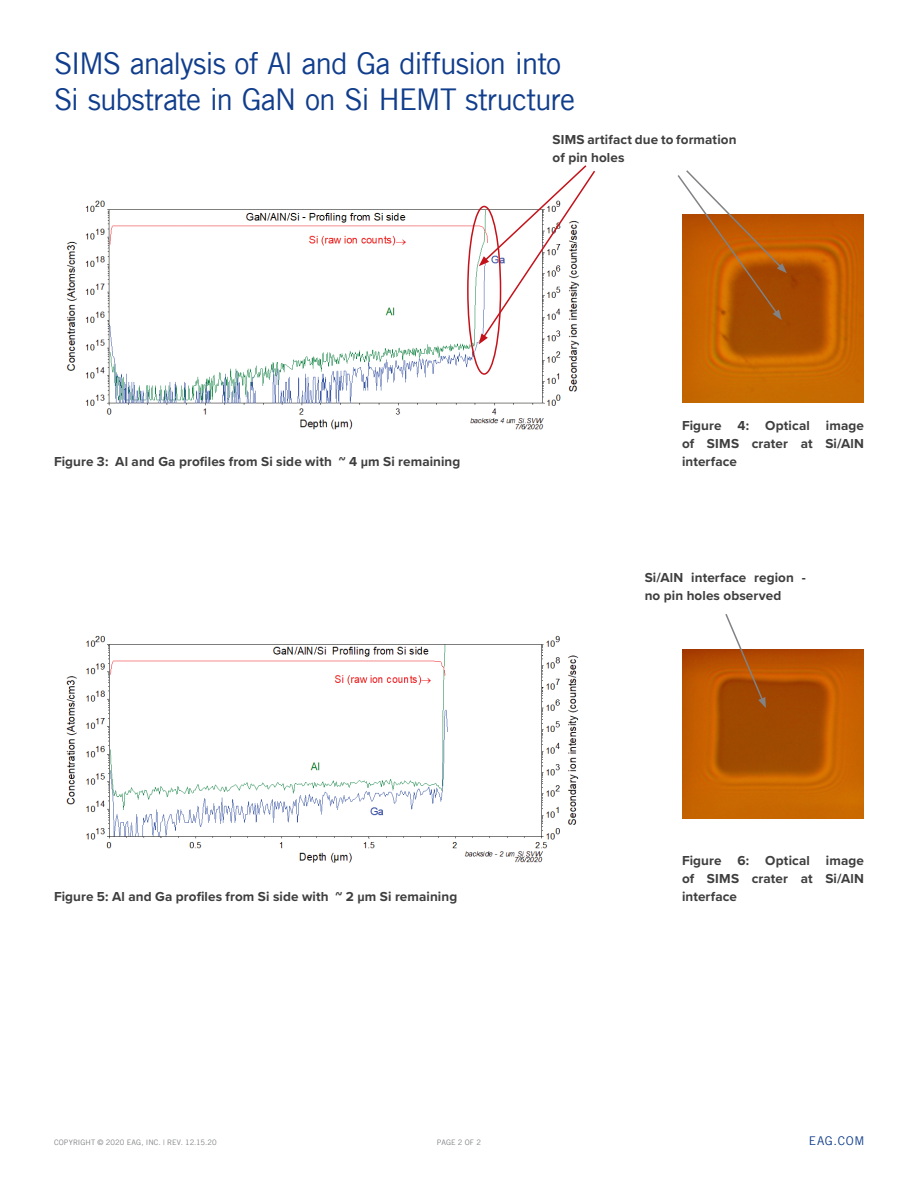
<style>
.page{position:relative;width:918px;height:1188px;background:#fff}
.page>*{position:absolute;margin:0;border:0;box-sizing:border-box;transform-origin:0 0}
.t1{font:30px/36px "Trade Gothic LT";letter-spacing:-.035em;color:#103d8c}
.t2{font:700 13.5px/18px "Proxima Nova";letter-spacing:.01em;color:#3e3e3f;text-align:justify}
.t3{font:12px "Trade Gothic LT";letter-spacing:.06em;color:#103d8c}
.t4{font:7.5px "Trade Gothic LT";letter-spacing:.015em;color:#808285}
.s1{font-family:"Arial";font-size:12px}
</style>
<div class="page">
<img style="left:66px;top:200px;width:514px;height:230px">
<img style="left:682px;top:215px;width:182px;height:187px">
<div style="left:467px;top:206px;width:34px;height:169px;border:2px solid #c4121a;border-radius:50%"></div>
<svg style="left:479px;top:165px;width:116px;height:179px"></svg>
<svg style="left:677px;top:170px;width:110px;height:150px"></svg>
<img style="left:66px;top:635px;width:513px;height:228px">
<img style="left:682px;top:650px;width:182px;height:169px">
<svg style="left:724px;top:614px;width:42px;height:94px"></svg>
<h1 class="t1" style="left:54px;top:45px;width:523px">SIMS analysis of Al and Ga diffusion into<br>Si substrate in GaN on Si HEMT structure</h1>
<p class="t2" style="left:553px;top:130px;width:185px">SIMS artifact due to formation of pin holes</p>
<p class="t2" style="left:54px;top:452px;width:408px">Figure 3: Al and Ga profiles from Si side with ~ 4 <span class="s1">μ</span>m Si remaining</p>
<p class="t2" style="left:54px;top:887px;width:405px">Figure 5: Al and Ga profiles from Si side with ~ 2 <span class="s1">μ</span>m Si remaining</p>
<p class="t2" style="left:682px;top:416px;width:184px">Figure 4: Optical image of SIMS crater at Si/AlN interface</p>
<p class="t2" style="left:645px;top:568px;width:163px">Si/AlN interface region - no pin holes observed</p>
<p class="t2" style="left:682px;top:851px;width:184px">Figure 6: Optical image of SIMS crater at Si/AlN interface</p>
<p class="t4" style="left:54px;top:1137px;width:164px">COPYRIGHT © 2020 EAG, INC. | Rev. 12.15.20</p>
<p class="t4" style="left:437px;top:1137px;width:46px">PAGE 2 OF 2</p>
<p class="t3" style="left:809px;top:1133px;width:57px">EAG.COM</p>
</div>
